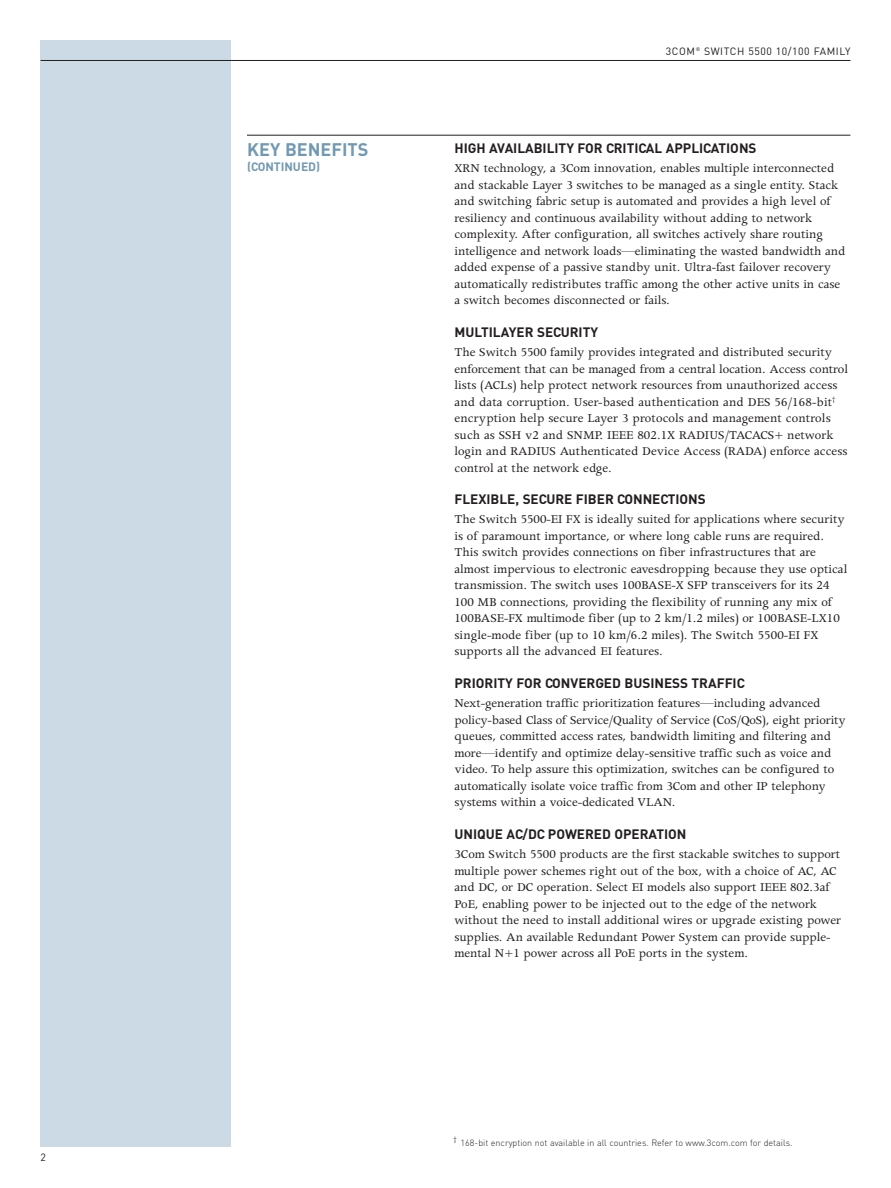
<style>
.page{position:relative;width:891px;height:1188px;background:#fff}
.page>*{position:absolute;margin:0;border:0;box-sizing:border-box;transform-origin:0 0}
.t1{font:700 18px "DIN";color:#7199b1}
.t2{font:13.5px/16.5px "Apollo";color:#231f20}
.t3{font:700 13.5px "DIN";color:#231f20}
.t4{font:700 12px "DIN";color:#7199b1}
.t5{font:10.5px "DIN";letter-spacing:.05em;color:#231f20}
.t6{font:300 9px "DIN";color:#231f20}
.t7{font:6.75px "Apollo";color:#231f20}
</style>
<div class="page">
<div style="left:40px;top:40px;width:191px;height:1108px;background:#ccdae5"></div>
<hr style="left:41px;top:60px;width:810px;height:1px;background:#231f20">
<hr style="left:247px;top:135px;width:603px;height:1px;background:#231f20">
<p class="t5" style="left:40px;top:1151px;width:7px">2</p>
<h1 class="t1" style="left:247px;top:139px;width:123px">KEY BENEFITS</h1>
<p class="t4" style="left:247px;top:160px;width:74px">(CONTINUED)</p>
<p class="t5" style="left:666px;top:45px;width:186px">3COM<sup>®</sup> SWITCH 5500 10/100 FAMILY</p>
<p class="t3" style="left:454px;top:140px;width:304px">HIGH AVAILABILITY FOR CRITICAL APPLICATIONS</p>
<p class="t2" style="left:454px;top:161px;width:392px">XRN technology, a 3Com innovation, enables multiple interconnected and stackable Layer 3 switches to be managed as a single entity. Stack and switching fabric setup is automated and provides a high level of resiliency and continuous availability without adding to network complexity. After configuration, all switches actively share routing intelligence and network loads—eliminating the wasted bandwidth and added expense of a passive standby unit. Ultra-fast failover recovery automatically redistributes traffic among the other active units in case a switch becomes disconnected or fails.</p>
<p class="t3" style="left:455px;top:324px;width:145px">MULTILAYER SECURITY</p>
<p class="t2" style="left:454px;top:345px;width:395px">The Switch 5500 family provides integrated and distributed security enforcement that can be managed from a central location. Access control lists (ACLs) help protect network resources from unauthorized access and data corruption. User-based authentication and DES 56/168-bit<sup>† </sup>encryption help secure Layer 3 protocols and management controls such as SSH v2 and SNMP. IEEE 802.1X RADIUS/TACACS+ network login and RADIUS Authenticated Device Access (RADA) enforce access control at the network edge.</p>
<p class="t3" style="left:454px;top:491px;width:253px">FLEXIBLE, SECURE FIBER CONNECTIONS</p>
<p class="t2" style="left:454px;top:513px;width:394px">The Switch 5500-EI FX is ideally suited for applications where security is of paramount importance, or where long cable runs are required.<br>This switch provides connections on fiber infrastructures that are almost impervious to electronic eavesdropping because they use optical transmission. The switch uses 100BASE-X SFP transceivers for its 24<br>100 MB connections, providing the flexibility of running any mix of 100BASE-FX multimode fiber (up to 2 km/1.2 miles) or 100BASE-LX10 single-mode fiber (up to 10 km/6.2 miles). The Switch 5500-EI FX supports all the advanced EI features.</p>
<p class="t3" style="left:455px;top:675px;width:291px">PRIORITY FOR CONVERGED BUSINESS TRAFFIC</p>
<p class="t2" style="left:455px;top:697px;width:393px">Next-generation traffic prioritization features—including advanced policy-based Class of Service/Quality of Service (CoS/QoS), eight priority queues, committed access rates, bandwidth limiting and filtering and more—identify and optimize delay-sensitive traffic such as voice and video. To help assure this optimization, switches can be configured to automatically isolate voice traffic from 3Com and other IP telephony systems within a voice-dedicated VLAN.</p>
<p class="t3" style="left:455px;top:826px;width:234px">UNIQUE AC/DC POWERED OPERATION</p>
<p class="t2" style="left:455px;top:847px;width:388px">3Com Switch 5500 products are the first stackable switches to support multiple power schemes right out of the box, with a choice of AC, AC and DC, or DC operation. Select EI models also support IEEE 802.3af PoE, enabling power to be injected out to the edge of the network without the need to install additional wires or upgrade existing power supplies. An available Redundant Power System can provide supple&shy;mental N+1 power across all PoE ports in the system.</p>
<p class="t7" style="left:454px;top:1137px;width:5px">†</p>
<p class="t6" style="left:461px;top:1137px;width:333px">168-bit encryption not available in all countries. Refer to www.3com.com for details.</p>
</div>
